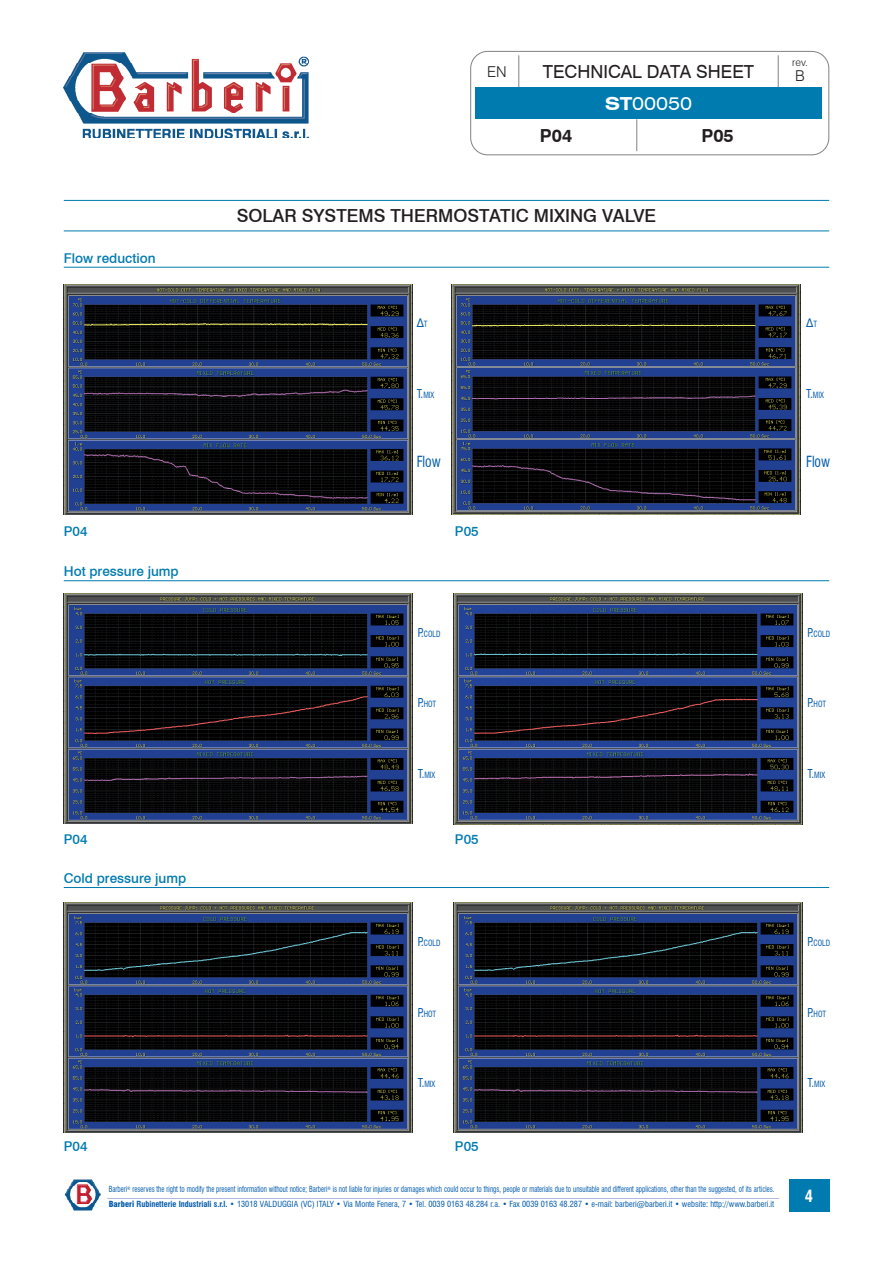
<style>
.page{position:relative;width:893px;height:1263px;background:#fff}
.page>*{position:absolute;margin:0;border:0;box-sizing:border-box;transform-origin:0 0}
.t1{font:500 18px "Swiss 721 BT";color:#231f20}
.t2{font:18px "Swiss 721 BT";color:#231f20}
.t3{font:expanded 18px "Swiss 721 BT";color:#fff}
.t4{font:700 18px "Swiss 721 BT";color:#231f20}
.t5{font:700 condensed 16.5px "Swiss 721 BT";color:#fff}
.t6{font:condensed 15px "Swiss 721 BT";color:#015aaa;scale:.9 1}
.t7{font:300 15px "Swiss 721 BT";color:#231f20}
.t8{font:500 13.5px "Swiss 721 BT";color:#007bb0}
.t9{font:condensed 12px "Swiss 721 BT";color:#015aaa;scale:.9 1}
.t10{font:300 10.5px "Swiss 721 BT";color:#231f20}
.t11{font:condensed 8.4px "Swiss 721 BT";color:#015aaa;scale:.9 1}
.t12{font:condensed 8.25px "Swiss 721 BT";color:#015aaa;scale:.83 1}
.t13{font:condensed 8.25px "Swiss 721 BT";color:#015aaa}
.s1{font-weight:700}
.s2{font-size:8.4px}
.s3{font-size:12px}
.s4{font-weight:900}
</style>
<div class="page">
<img style="left:454px;top:902px;width:348px;height:230px">
<img style="left:454px;top:594px;width:348px;height:231px">
<img style="left:452px;top:284px;width:348px;height:231px">
<img style="left:64px;top:902px;width:348px;height:230px">
<img style="left:64px;top:594px;width:348px;height:230px">
<img style="left:64px;top:284px;width:348px;height:230px">
<img style="left:64px;top:52px;width:246px;height:86px">
<div style="left:789px;top:1179px;width:40px;height:33px;background:#007bb0"></div>
<hr style="left:64px;top:200px;width:765px;height:1px;background:#007bb0">
<hr style="left:64px;top:231px;width:765px;height:1px;background:#007bb0">
<img style="left:64px;top:1179px;width:37px;height:31px">
<div style="left:470px;top:51px;width:359px;height:104px;border:1px solid #808285;border-radius:17px"></div>
<div style="left:475px;top:87px;width:347px;height:32px;background:#007bb0"></div>
<hr style="left:519px;top:55px;width:1px;height:32px;background:#808285">
<hr style="left:778px;top:55px;width:1px;height:32px;background:#808285">
<hr style="left:636px;top:119px;width:1px;height:32px;background:#808285">
<hr style="left:107px;top:1198px;width:672px;height:1px;background:#aebade">
<hr style="left:64px;top:267px;width:765px;height:1px;background:#007bb0">
<hr style="left:64px;top:580px;width:765px;height:1px;background:#007bb0">
<hr style="left:64px;top:887px;width:765px;height:1px;background:#007bb0">
<h3 class="t7" style="left:487px;top:62px;width:21px">EN</h3>
<h1 class="t2" style="left:543px;top:61px;width:213px">TECHNICAL DATA SHEET</h1>
<h1 class="t3" style="left:605px;top:93px;width:89px"><span class="s1">ST</span>00050</h1>
<h1 class="t4" style="left:540px;top:125px;width:34px">P04</h1>
<h1 class="t4" style="left:701px;top:125px;width:34px">P05</h1>
<p class="t10" style="left:792px;top:56px;width:17px">rev.</p>
<h3 class="t7" style="left:795px;top:67px;width:11px">B</h3>
<h3 class="t8" style="left:64px;top:250px;width:93px">Flow reduction</h3>
<h1 class="t1" style="left:237px;top:205px;width:421px">SOLAR SYSTEMS THERMOSTATIC MIXING VALVE</h1>
<h3 class="t9" style="left:417px;top:316px;width:14px">∆<span class="s2">T</span></h3>
<p class="t11" style="left:417px;top:390px;width:21px"><span class="s3">T.</span>MIX</p>
<h3 class="t6" style="left:417px;top:452px;width:28px">Flow</h3>
<h3 class="t8" style="left:64px;top:523px;width:25px">P04</h3>
<h3 class="t8" style="left:455px;top:523px;width:25px">P05</h3>
<h3 class="t8" style="left:64px;top:563px;width:116px">Hot pressure jump</h3>
<h3 class="t8" style="left:64px;top:831px;width:25px">P04</h3>
<h3 class="t8" style="left:64px;top:870px;width:124px">Cold pressure jump</h3>
<h3 class="t8" style="left:64px;top:1138px;width:25px">P04</h3>
<p class="t11" style="left:418px;top:628px;width:27px"><span class="s3">P.</span>COLD</p>
<p class="t11" style="left:418px;top:699px;width:22px"><span class="s3">P.</span>HOT</p>
<p class="t11" style="left:418px;top:769px;width:21px"><span class="s3">T.</span>MIX</p>
<h3 class="t8" style="left:455px;top:831px;width:25px">P05</h3>
<p class="t11" style="left:418px;top:938px;width:27px"><span class="s3">P.</span>COLD</p>
<p class="t11" style="left:418px;top:1008px;width:22px"><span class="s3">P.</span>HOT</p>
<p class="t11" style="left:418px;top:1079px;width:21px"><span class="s3">T.</span>MIX</p>
<h3 class="t8" style="left:455px;top:1138px;width:25px">P05</h3>
<p class="t12" style="left:109px;top:1184px;width:803px">Barberi<sup>®</sup> reserves the right to modify the present information without notice; Barberi<sup>®</sup> is not liable for injuries or damages which could occur to things, people or materials due to unsuitable and different applications, other than the suggested, of its articles.</p>
<p class="t13" style="left:109px;top:1199px;width:667px"><span class="s4">Barberi</span> <span class="s1">Rubinetterie Industriali s.r.l.</span> • 13018 VALDUGGIA (VC) ITALY • Via Monte Fenera, 7 • Tel. 0039 0163 48.284 r.a. • Fax 0039 0163 48.287 • e-mail: barberi@barberi.it • website: http://www.barberi.it</p>
<h3 class="t9" style="left:806px;top:316px;width:14px">∆<span class="s2">T</span></h3>
<p class="t11" style="left:806px;top:390px;width:21px"><span class="s3">T.</span>MIX</p>
<h3 class="t6" style="left:806px;top:452px;width:28px">Flow</h3>
<p class="t11" style="left:808px;top:628px;width:27px"><span class="s3">P.</span>COLD</p>
<p class="t11" style="left:808px;top:699px;width:22px"><span class="s3">P.</span>HOT</p>
<p class="t11" style="left:808px;top:769px;width:21px"><span class="s3">T.</span>MIX</p>
<p class="t11" style="left:808px;top:938px;width:27px"><span class="s3">P.</span>COLD</p>
<p class="t11" style="left:808px;top:1008px;width:22px"><span class="s3">P.</span>HOT</p>
<p class="t11" style="left:808px;top:1079px;width:21px"><span class="s3">T.</span>MIX</p>
<h2 class="t5" style="left:805px;top:1186px;width:10px">4</h2>
</div>
